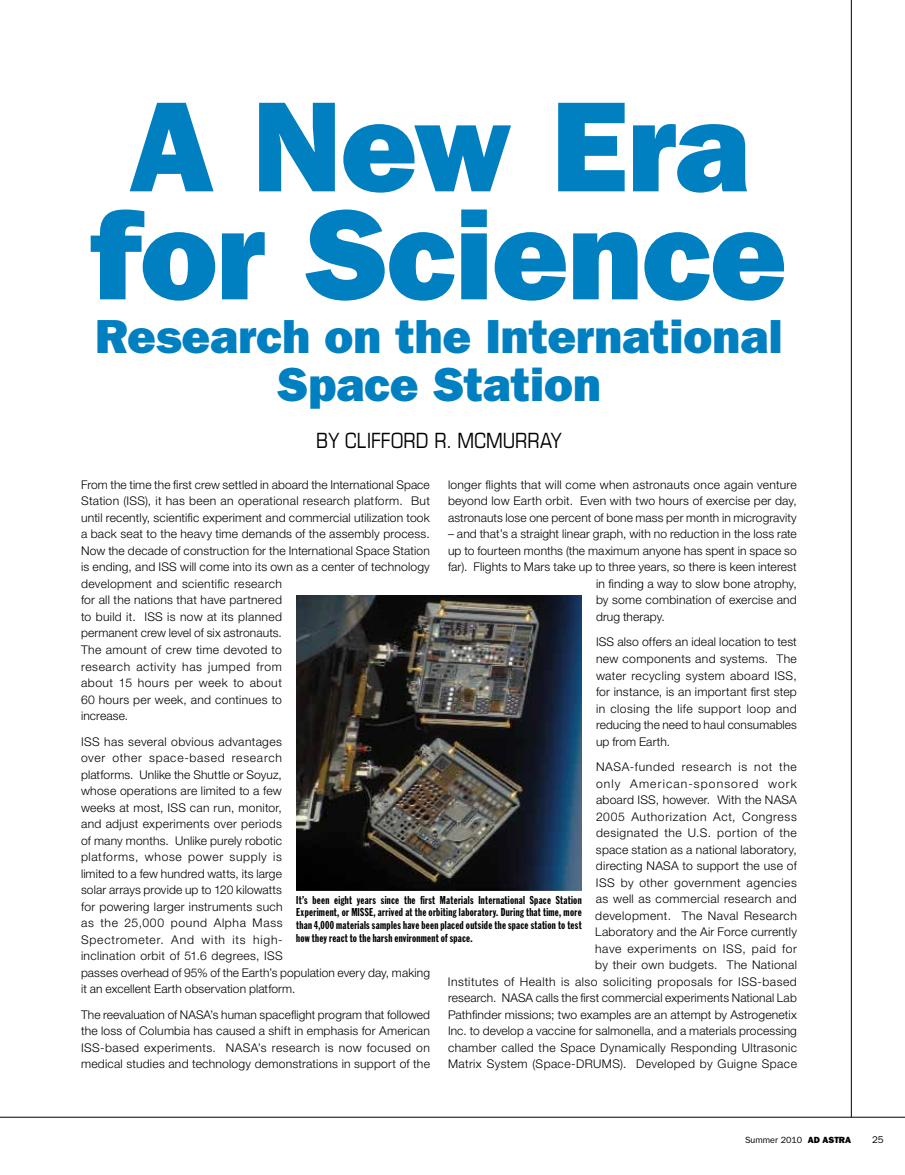
<style>
.page{position:relative;width:905px;height:1175px;background:#fff}
.page>*{position:absolute;margin:0;border:0;box-sizing:border-box;transform-origin:0 0}
.t1{font:800 129px/108px "Franklin Gothic";letter-spacing:-.015em;color:#007fc1}
.t2{font:800 48px/48px "Franklin Gothic";color:#007fc1;text-align:center}
.t3{font:condensed 21px "Eurostile";letter-spacing:-.005em;color:#000}
.t4{font:300 12px/16.5px "Helvetica Neue";letter-spacing:.015em;color:#000;text-align:justify}
.t5{font:11.25px/12.8px "Franklin Gothic Extra Cond";letter-spacing:.025em;color:#000;text-align:justify}
.t6{font:9.75px "Franklin Gothic";color:#000}
.t7{font:9px "Franklin Gothic";color:#000}
.s1{font-weight:800}
</style>
<div class="page">
<hr style="left:0;top:1116px;width:904px;height:1px;background:#000">
<hr style="left:850px;top:0;width:1px;height:1117px;background:#000">
<img style="left:296px;top:595px;width:285px;height:295px">
<h1 class="t1" style="left:91px;top:93px;width:697px">A New Era for Science</h1>
<h2 class="t2" style="left:95px;top:313px;width:689px">Research on the International<br>Space Station</h2>
<h3 class="t3" style="left:316px;top:428px;width:244px">BY CLIFFORD R. MCMURRAY</h3>
<p class="t4" style="left:81px;top:476px;width:350px;text-align:left">From the time the first crew settled in aboard the International Space Station (ISS), it has been an operational research platform. But until recently, scientific experiment and commercial utilization took a back seat to the heavy time demands of the assembly process.<br>Now the decade of construction for the International Space Station is ending, and ISS will come into its own as a center of technology development and scientific research<br>for all the nations that have partnered<br>to build it. ISS is now at its planned<br>permanent crew level of six astronauts.<br>The amount of crew time devoted to<br>research activity has jumped from<br>about 15 hours per week to about<br>60 hours per week, and continues to<br>increase.</p>
<p class="t4" style="left:81px;top:732px;width:350px;text-align:left">ISS has several obvious advantages<br>over other space-based research<br>platforms. Unlike the Shuttle or Soyuz,<br>whose operations are limited to a few<br>weeks at most, ISS can run, monitor,<br>and adjust experiments over periods<br>of many months. Unlike purely robotic<br>platforms, whose power supply is<br>limited to a few hundred watts, its large<br>solar arrays provide up to 120 kilowatts<br>for powering larger instruments such<br>as the 25,000 pound Alpha Mass<br>Spectrometer. And with its high-<br>inclination orbit of 51.6 degrees, ISS<br>passes overhead of 95% of the Earth’s population every day, making it an excellent Earth observation platform.</p>
<p class="t4" style="left:81px;top:1005px;width:350px">The reevaluation of NASA’s human spaceflight program that followed the loss of Columbia has caused a shift in emphasis for American ISS-based experiments. NASA’s research is now focused on medical studies and technology demonstrations in support of the</p>
<p class="t4" style="left:448px;top:476px;width:350px">longer flights that will come when astronauts once again venture beyond low Earth orbit. Even with two hours of exercise per day, astronauts lose one percent of bone mass per month in microgravity</p>
<p class="t4" style="left:448px;top:525px;width:350px">– and that’s a straight linear graph, with no reduction in the loss rate</p>
<p class="t4" style="left:448px;top:542px;width:350px">up to fourteen months (the maximum anyone has spent in space so</p>
<p class="t4" style="left:448px;top:558px;width:350px">far). Flights to Mars take up to three years, so there is keen interest</p>
<p class="t4" style="left:596px;top:575px;width:202px">in finding a way to slow bone atrophy,</p>
<p class="t4" style="left:596px;top:591px;width:202px">by some combination of exercise and</p>
<p class="t4" style="left:596px;top:608px;width:70px">drug therapy.</p>
<p class="t4" style="left:596px;top:633px;width:202px">ISS also offers an ideal location to test new components and systems. The water recycling system aboard ISS, for instance, is an important first step in closing the life support loop and reducing the need to haul consumables up from Earth.</p>
<p class="t4" style="left:448px;top:758px;width:350px;text-align:right">NASA-funded research is not the<br>only American-sponsored work<br>aboard ISS, however. With the NASA<br>2005 Authorization Act, Congress<br>designated the U.S. portion of the<br>space station as a national laboratory,<br>directing NASA to support the use of<br>ISS by other government agencies<br>as well as commercial research and<br>development. The Naval Research<br>Laboratory and the Air Force currently<br>have experiments on ISS, paid for<br>by their own budgets. The National<br>Institutes of Health is also soliciting proposals for ISS-based research. NASA calls the first commercial experiments National Lab Pathfinder missions; two examples are an attempt by Astrogenetix Inc. to develop a vaccine for salmonella, and a materials processing chamber called the Space Dynamically Responding Ultrasonic Matrix System (Space-DRUMS). Developed by Guigne Space</p>
<p class="t5" style="left:296px;top:893px;width:287px">It’s been eight years since the first Materials International Space Station Experiment, or MISSE, arrived at the orbiting laboratory. During that time, more than 4,000 materials samples have been placed outside the space station to test how they react to the harsh environment of space.</p>
<p class="t7" style="left:745px;top:1135px;width:107px">Summer 2010 <span class="s1">ad Astra</span></p>
<p class="t6" style="left:872px;top:1134px;width:13px">25</p>
</div>
